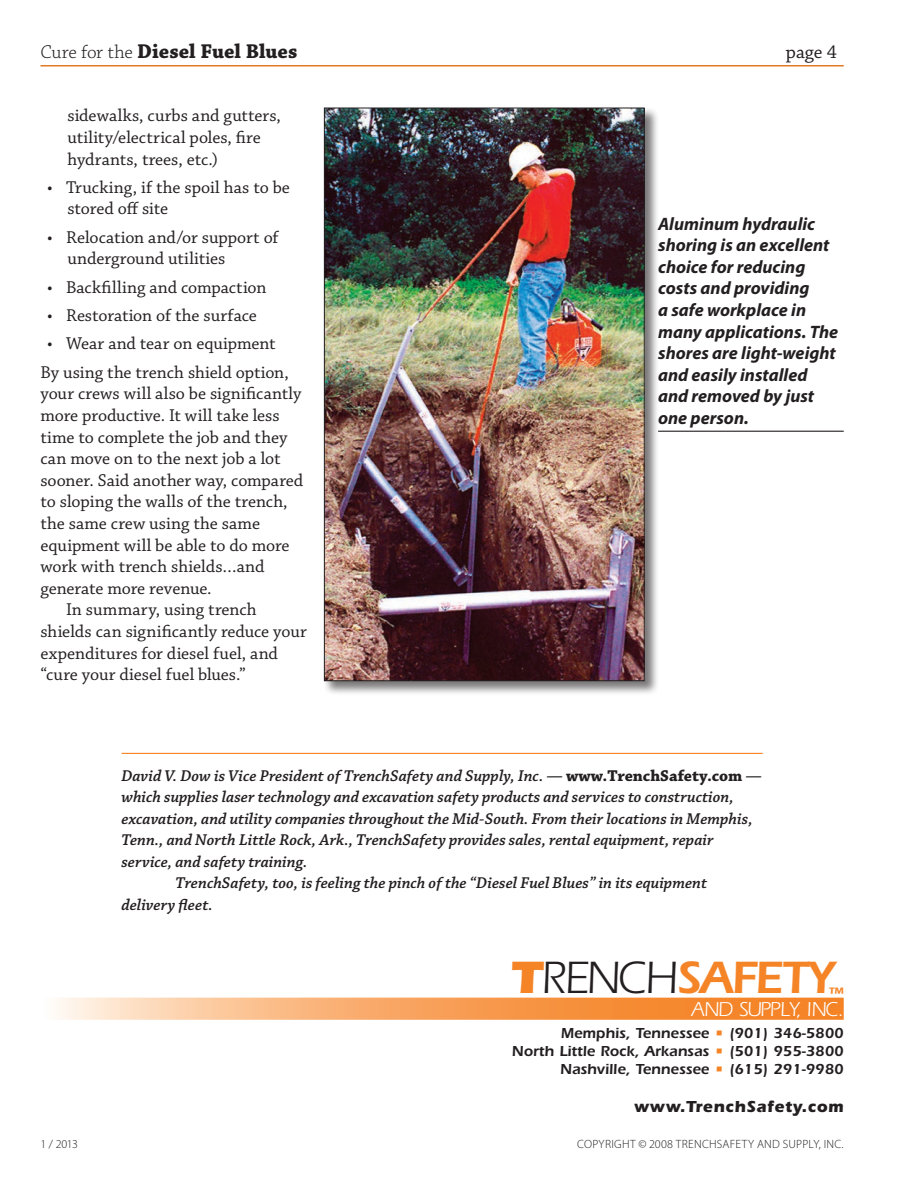
<style>
.page{position:relative;width:918px;height:1188px;background:#fff}
.page>*{position:absolute;margin:0;border:0;box-sizing:border-box;transform-origin:0 0}
.t1{font:600 46.95px "ITC Eras Std";letter-spacing:-.025em;color:#f58427}
.body_copy{font:700 21px "Chaparral Pro";color:#231f20}
.t2{font:20.85px "ITC Eras Std";letter-spacing:-.04em;color:#fff}
.body_copy-2{font:19.5px "Chaparral Pro";color:#231f20}
.body_copy-3{font:18px/21.6px "Chaparral Pro";color:#231f20}
.Bulleted_list{font:18px/21.6px "Chaparral Pro";color:#231f20}
.Cutlines{font:italic 700 18px/21.6px "Myriad Pro";color:#231f20}
.t3{font:italic 600 16.5px/21.5px "Chaparral Pro";color:#231f20}
.t4{font:700 16.5px "ITC Eras Std";letter-spacing:.04em;color:#231f20}
.t5{font:600 15.6px "ITC Eras Std";color:#f58427}
.t6{font:600 15px "ITC Eras Std";color:#231f20}
.Bulleted_list-2{font:300 12px "Myriad Pro";letter-spacing:.02em;color:#231f20}
.s1{font-weight:300;font-size:19.5px}
.s2{font-weight:700;font-style:normal}
.s3{font-weight:900}
.s4{font-weight:400;color:#231f20}
.s5{color:#f58427}
</style>
<div class="page">
<hr style="left:40px;top:65px;width:804px;height:2px;background:#e37b23">
<div style="left:323px;top:107px;width:336px;height:589px;background:#231f20;opacity:.6"></div>
<img style="left:326px;top:110px;width:317px;height:569px">
<hr style="left:658px;top:431px;width:186px;height:1px;background:#231f20">
<hr style="left:122px;top:753px;width:641px;height:1px;background:#f58427">
<svg style="left:57px;top:998px;width:787px;height:22px;background:#f8a968"></svg>
<p class="body_copy" style="left:40px;top:39px;width:258px"><span class="s1">Cure for the</span> Diesel Fuel Blues</p>
<p class="body_copy-2" style="left:786px;top:41px;width:53px">page 4</p>
<p class="Bulleted_list" style="left:68px;top:106px;width:215px">sidewalks, curbs and gutters, utility/electrical poles, fire hydrants, trees, etc.)</p>
<p class="Bulleted_list" style="left:68px;top:177px;width:224px;text-indent:-20px">• Trucking, if the spoil has to be stored off site</p>
<p class="Bulleted_list" style="left:68px;top:227px;width:213px;text-indent:-20px">• Relocation and/or support of underground utilities</p>
<p class="Bulleted_list" style="left:47px;top:277px;width:221px">• Backfilling and compaction</p>
<p class="Bulleted_list" style="left:47px;top:305px;width:211px">• Restoration of the surface</p>
<p class="Bulleted_list" style="left:47px;top:334px;width:230px">• Wear and tear on equipment</p>
<p class="body_copy-3" style="left:40px;top:362px;width:264px">By using the trench shield option, your crews will also be significantly more productive. It will take less time to complete the job and they can move on to the next job a lot sooner. Said another way, compared to sloping the walls of the trench, the same crew using the same equipment will be able to do more work with trench shields…and generate more revenue.</p>
<p class="body_copy-3" style="left:40px;top:600px;width:268px;text-indent:26px">In summary, using trench shields can significantly reduce your expenditures for diesel fuel, and “cure your diesel fuel blues.”</p>
<p class="Cutlines" style="left:658px;top:212px;width:182px">Aluminum hydraulic shoring is an excellent choice for reducing costs and providing<br>a safe workplace in many applications. The shores are light-weight and easily installed and removed by just one person.</p>
<p class="t3" style="left:122px;top:766px;width:642px">David V. Dow is Vice President of TrenchSafety and Supply, Inc. — <span class="s2">www.TrenchSafety.com</span> — which supplies laser technology and excavation safety products and services to construction, excavation, and utility companies throughout the Mid-South. From their locations in Memphis, Tenn., and North Little Rock, Ark., TrenchSafety provides sales, rental equipment, repair service, and safety training.</p>
<p class="t3" style="left:122px;top:873px;width:587px;text-indent:54px">TrenchSafety, too, is feeling the pinch of the “Diesel Fuel Blues” in its equipment delivery fleet.</p>
<p class="t1" style="left:511px;top:951px;width:325px"><span class="s3">T</span><span class="s4">RENCH</span>SAFETY</p>
<p class="t5" style="left:829px;top:983px;width:16px">™</p>
<p class="t2" style="left:692px;top:998px;width:153px">AND SUPPLY, INC.</p>
<p class="t6" style="left:561px;top:1024px;width:284px">Memphis, Tennessee <span class="s5">•</span> (901) 346-5800</p>
<p class="t6" style="left:512px;top:1042px;width:333px">North Little Rock, Arkansas <span class="s5">•</span> (501) 955-3800</p>
<p class="t6" style="left:560px;top:1060px;width:285px">Nashville, Tennessee <span class="s5">•</span> (615) 291-9980</p>
<p class="t4" style="left:634px;top:1097px;width:211px">www.TrenchSafety.com</p>
<p class="Bulleted_list-2" style="left:40px;top:1136px;width:39px">1 / 2013</p>
<p class="Bulleted_list-2" style="left:577px;top:1136px;width:268px">COPYRIGHT © 2008 TRENCHSAFETY AND SUPPLY, INC.</p>
</div>
